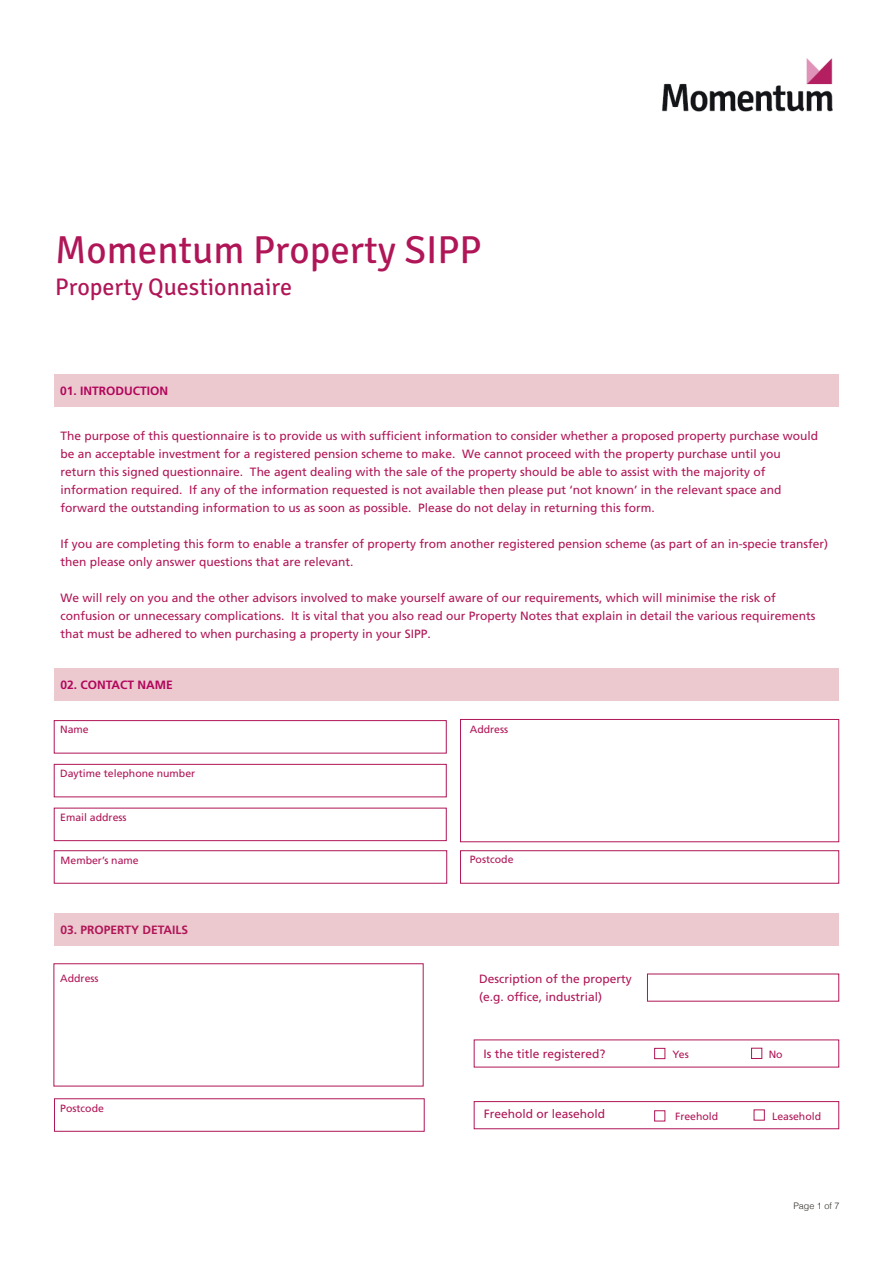
<style>
.page{position:relative;width:893px;height:1263px;background:#fff}
.page>*{position:absolute;margin:0;border:0;box-sizing:border-box;transform-origin:0 0}
.t1{font:39px "Signika Negative";color:#b01657}
.t2{font:24px "Signika Negative";color:#b01657}
.t3{font:12px/18px "Frutiger LT Std";color:#b01657}
.t4{font:700 12px "Frutiger LT Std";color:#b2055b}
.t5{font:700 12px "Frutiger LT Std";color:#b01657}
.t6{font:10.5px "Frutiger LT Std";color:#b01657}
.t7{font:300 9px "Helvetica";color:#2e2a25}
</style>
<div class="page">
<div style="left:54px;top:374px;width:785px;height:33px;background:#ecc9cf"></div>
<div style="left:54px;top:668px;width:785px;height:33px;background:#ecc9cf"></div>
<div style="left:54px;top:720px;width:392px;height:33px;border:1px solid #b01657"></div>
<div style="left:460px;top:719px;width:379px;height:123px;border:1px solid #b01657"></div>
<div style="left:460px;top:850px;width:379px;height:33px;border:1px solid #b01657"></div>
<div style="left:54px;top:764px;width:392px;height:33px;border:1px solid #b01657"></div>
<div style="left:54px;top:808px;width:392px;height:33px;border:1px solid #b01657"></div>
<div style="left:54px;top:850px;width:393px;height:33px;border:1px solid #b01657"></div>
<div style="left:54px;top:913px;width:785px;height:33px;background:#ecc9cf"></div>
<div style="left:654px;top:1048px;width:11px;height:11px;border:1px solid #b01657"></div>
<div style="left:751px;top:1048px;width:11px;height:11px;border:1px solid #b01657"></div>
<div style="left:654px;top:1110px;width:11px;height:11px;border:1px solid #b01657"></div>
<div style="left:474px;top:1101px;width:365px;height:28px;border:1px solid #b01657"></div>
<img style="left:662px;top:58px;width:171px;height:54px">
<h1 class="t1" style="left:55px;top:228px;width:428px">Momentum Property SIPP</h1>
<h2 class="t2" style="left:55px;top:274px;width:239px">Property Questionnaire</h2>
<p class="t4" style="left:60px;top:384px;width:110px">01. INTRODUCTION</p>
<p class="t3" style="left:61px;top:426px;width:759px">The purpose of this questionnaire is to provide us with sufficient information to consider whether a proposed property purchase would be an acceptable investment for a registered pension scheme to make. We cannot proceed with the property purchase until you return this signed questionnaire. The agent dealing with the sale of the property should be able to assist with the majority of information required. If any of the information requested is not available then please put ‘not known’ in the relevant space and forward the outstanding information to us as soon as possible. Please do not delay in returning this form.</p>
<p class="t3" style="left:61px;top:534px;width:769px">If you are completing this form to enable a transfer of property from another registered pension scheme (as part of an in-specie transfer) then please only answer questions that are relevant.</p>
<p class="t3" style="left:61px;top:588px;width:756px">We will rely on you and the other advisors involved to make yourself aware of our requirements, which will minimise the risk of confusion or unnecessary complications. It is vital that you also read our Property Notes that explain in detail the various requirements that must be adhered to when purchasing a property in your SIPP.</p>
<p class="t4" style="left:61px;top:678px;width:114px">02. CONTACT NAME</p>
<p class="t6" style="left:60px;top:724px;width:30px">Name</p>
<p class="t6" style="left:470px;top:724px;width:40px">Address</p>
<p class="t6" style="left:60px;top:767px;width:137px">Daytime telephone number</p>
<p class="t6" style="left:60px;top:811px;width:68px">Email address</p>
<p class="t6" style="left:61px;top:854px;width:80px">Member’s name</p>
<p class="t5" style="left:61px;top:923px;width:129px">03. PROPERTY DETAILS</p>
<p class="t6" style="left:60px;top:972px;width:40px">Address</p>
<p class="t6" style="left:60px;top:1102px;width:45px">Postcode</p>
<p class="t6" style="left:470px;top:853px;width:45px">Postcode</p>
<p class="t3" style="left:479px;top:970px;width:154px">Description of the property (e.g. office, industrial)</p>
<p class="t3" style="left:483px;top:1045px;width:124px">Is the title registered?</p>
<p class="t6" style="left:673px;top:1048px;width:18px">Yes</p>
<p class="t6" style="left:769px;top:1048px;width:15px">No</p>
<p class="t3" style="left:484px;top:1105px;width:123px">Freehold or leasehold</p>
<p class="t6" style="left:675px;top:1110px;width:45px">Freehold</p>
<p class="t6" style="left:772px;top:1110px;width:51px">Leasehold</p>
<p class="t7" style="left:793px;top:1198px;width:48px">Page 1 of 7</p>
</div>
